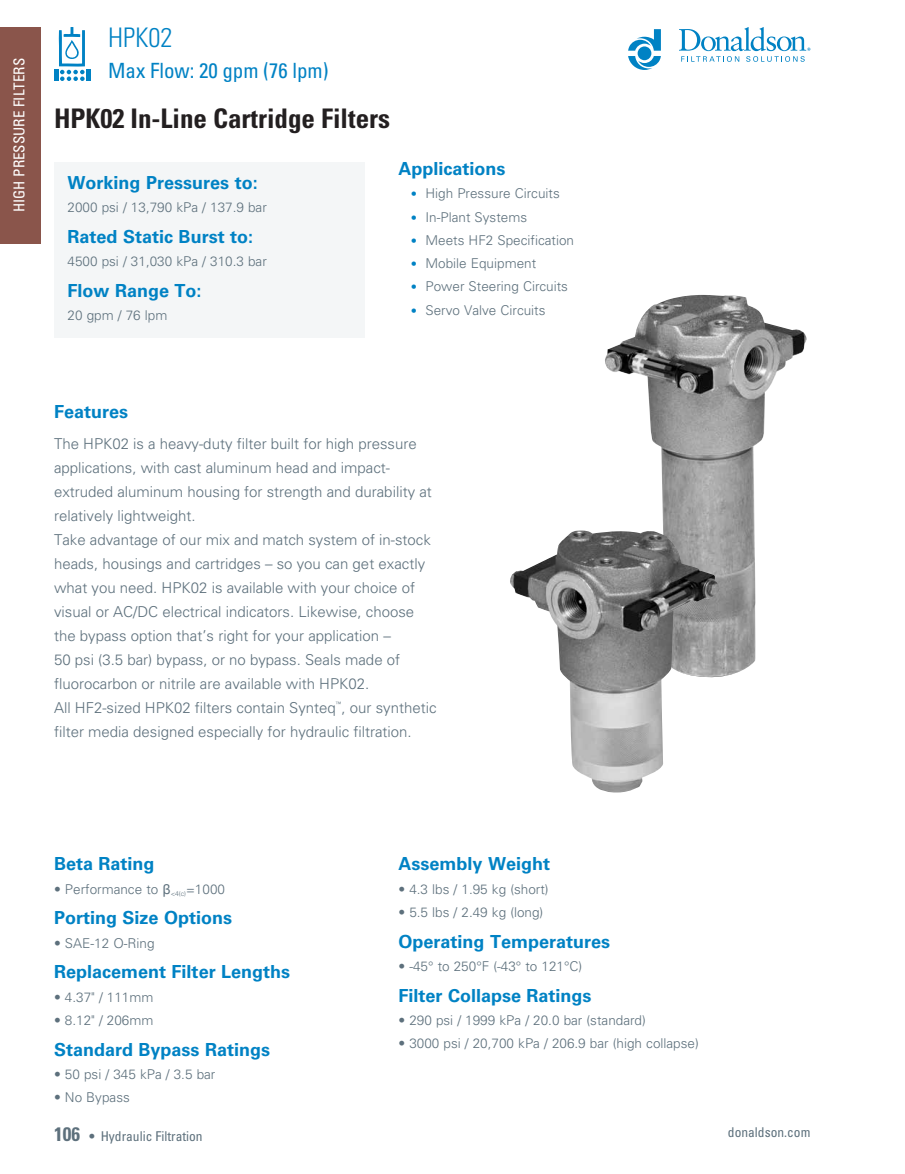
<style>
.page{position:relative;width:905px;height:1174px;background:#fff}
.page>*{position:absolute;margin:0;border:0;box-sizing:border-box;transform-origin:0 0}
.t1{font:700 condensed 27px "Univers LT Std";color:#231f20}
.t2{font:300 condensed 27px "Univers LT Std";color:#0082c4}
.t3{font:condensed 21px "Univers LT Std";color:#0082c4}
.t4{font:700 18px "Univers LT Std";color:#0082c4}
.t5{font:300 15px/24px "Univers LT Std";color:#5d707c}
.t6{font:condensed 15px "Univers LT Std";color:#fff}
.t7{font:300 13.5px "Univers LT Std";color:#5d707c}
.t8{font:condensed 13.5px "Univers LT Std";color:#5d707c}
.t9{font:300 6px "Univers LT Std";color:#5d707c}
.s1{font-weight:700;font-size:12px;color:#0082c4}
.s2{font-family:"Helvetica";font-weight:400}
.s3{font-weight:700;font-size:19.5px}
.s4{font-weight:700}
</style>
<div class="page">
<div style="left:0;top:27px;width:40px;height:216px;background:#8a554b"></div>
<svg style="left:628px;top:29px;width:33px;height:41px"></svg>
<svg style="left:679px;top:27px;width:131px;height:35px"></svg>
<svg style="left:59px;top:27px;width:26px;height:54px"></svg>
<hr style="left:87px;top:70px;width:4px;height:11px;background:#0082c4">
<hr style="left:54px;top:70px;width:4px;height:11px;background:#0082c4">
<img style="left:605px;top:295px;width:201px;height:381px">
<div style="left:54px;top:162px;width:310px;height:176px;background:#f4f6f7"></div>
<img style="left:510px;top:528px;width:214px;height:265px">
<p class="t6" style="left:10px;top:212px;width:156px;rotate:-90deg">HIGH PRESSURE FILTERS</p>
<h1 class="t2" style="left:108px;top:21px;width:66px">HPK02</h1>
<h2 class="t3" style="left:108px;top:57px;width:222px">Max Flow: 20 gpm (76 lpm)</h2>
<h1 class="t1" style="left:54px;top:101px;width:337px">HPK02 In-Line Cartridge Filters</h1>
<p class="t4" style="left:68px;top:172px;width:192px">Working Pressures to:</p>
<p class="t7" style="left:68px;top:199px;width:201px">2000 psi / 13,790 kPa / 137.9 bar</p>
<p class="t4" style="left:68px;top:226px;width:187px">Rated Static Burst to:</p>
<p class="t7" style="left:68px;top:253px;width:201px">4500 psi / 31,030 kPa / 310.3 bar</p>
<p class="t4" style="left:68px;top:280px;width:136px">Flow Range To:</p>
<p class="t7" style="left:68px;top:307px;width:101px">20 gpm / 76 lpm</p>
<p class="t4" style="left:398px;top:158px;width:109px">Applications</p>
<p class="t7" style="left:412px;top:185px;width:149px"><span class="s1">•</span> High Pressure Circuits</p>
<p class="t7" style="left:412px;top:209px;width:117px"><span class="s1">•</span> In-Plant Systems</p>
<p class="t7" style="left:412px;top:232px;width:164px"><span class="s1">•</span> Meets HF2 Specification</p>
<p class="t7" style="left:412px;top:255px;width:126px"><span class="s1">•</span> Mobile Equipment</p>
<p class="t7" style="left:412px;top:278px;width:158px"><span class="s1">•</span> Power Steering Circuits</p>
<p class="t7" style="left:412px;top:302px;width:135px"><span class="s1">•</span> Servo Valve Circuits</p>
<p class="t4" style="left:54px;top:401px;width:76px">Features</p>
<p class="t5" style="left:54px;top:431px;width:384px">The HPK02 is a heavy-duty filter built for high pressure applications, with cast aluminum head and impact&shy;extruded aluminum housing for strength and durability at relatively lightweight.<br>Take advantage of our mix and match system of in-stock heads, housings and cartridges – so you can get exactly what you need. HPK02 is available with your choice of visual or AC/DC electrical indicators. Likewise, choose the bypass option that’s right for your application –<br>50 psi (3.5 bar) bypass, or no bypass. Seals made of fluorocarbon or nitrile are available with HPK02.<br>All HF2-sized HPK02 filters contain Synteq , our synthetic</p>
<p class="t9" style="left:336px;top:701px;width:7px">™</p>
<p class="t5" style="left:54px;top:719px;width:359px">filter media designed especially for hydraulic filtration.</p>
<p class="t4" style="left:54px;top:853px;width:102px">Beta Rating</p>
<p class="t7" style="left:54px;top:881px;width:172px">• Performance to <span class="s2">β</span><sub>&lt;4(c)</sub>=1000</p>
<p class="t4" style="left:54px;top:907px;width:180px">Porting Size Options</p>
<p class="t7" style="left:54px;top:935px;width:102px">• SAE-12 O-Ring</p>
<p class="t4" style="left:54px;top:961px;width:238px">Replacement Filter Lengths</p>
<p class="t7" style="left:54px;top:989px;width:101px">• 4.37" / 111mm</p>
<p class="t7" style="left:54px;top:1012px;width:101px">• 8.12" / 206mm</p>
<p class="t4" style="left:54px;top:1039px;width:218px">Standard Bypass Ratings</p>
<p class="t7" style="left:54px;top:1066px;width:163px">• 50 psi / 345 kPa / 3.5 bar</p>
<p class="t7" style="left:54px;top:1089px;width:77px">• No Bypass</p>
<p class="t4" style="left:398px;top:853px;width:153px">Assembly Weight</p>
<p class="t7" style="left:398px;top:881px;width:152px">• 4.3 lbs / 1.95 kg (short)</p>
<p class="t7" style="left:398px;top:904px;width:146px">• 5.5 lbs / 2.49 kg (long)</p>
<p class="t4" style="left:398px;top:931px;width:213px">Operating Temperatures</p>
<p class="t7" style="left:398px;top:958px;width:185px">• -45° to 250°F (-43° to 121°C)</p>
<p class="t4" style="left:398px;top:985px;width:195px">Filter Collapse Ratings</p>
<p class="t7" style="left:398px;top:1012px;width:249px">• 290 psi / 1999 kPa / 20.0 bar (standard)</p>
<p class="t7" style="left:398px;top:1035px;width:302px">• 3000 psi / 20,700 kPa / 206.9 bar (high collapse)</p>
<p class="t8" style="left:54px;top:1128px;width:150px"><span class="s3">106</span> <span class="s4">•</span> Hydraulic Filtration</p>
<p class="t8" style="left:728px;top:1124px;width:84px">donaldson.com</p>
</div>
